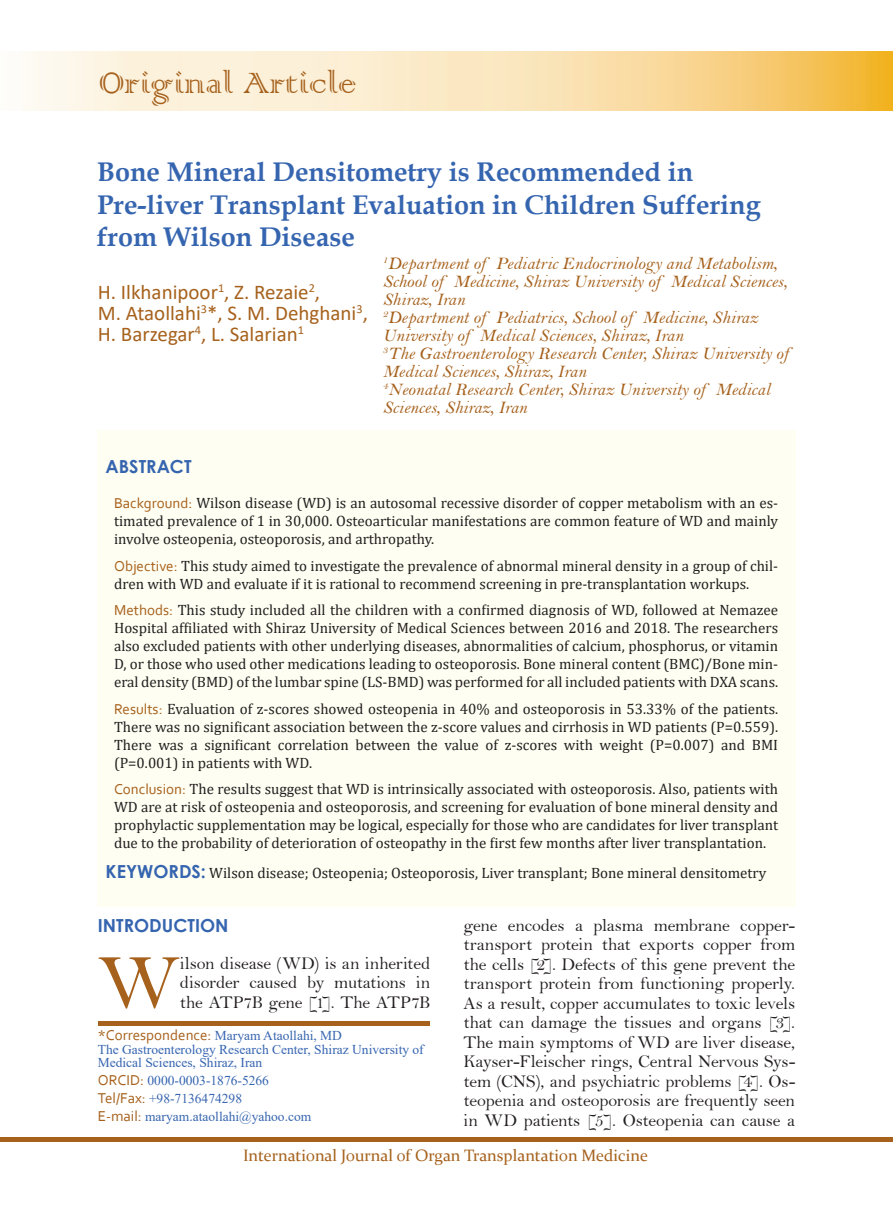
<style>
.page{position:relative;width:893px;height:1212px;background:#fff}
.page>*{position:absolute;margin:0;border:0;box-sizing:border-box;transform-origin:0 0}
.Body_first_Para{font:79.65px "Bell";color:#a6611c}
.Type_of_Article{font:39px "Colonna";color:#a6611c}
.t1{font:700 27px/32.4px "Book Antiqua";color:#3665b0}
.Authors{font:21px/21px "Calibri";color:#a6611c}
.Body_first_Para-2{font:18px/19.5px "Bell";letter-spacing:-.01em;color:#231f20;text-align:justify}
.Affiliation{font:18px/18px "Bell MT Italic";color:#a6611c}
.Heading{font:700 18px "Century Gothic";color:#3665b0}
.t2{font:16.5px "Constantia";color:#a6611c}
.Abstract{font:15px/18px "Cambria";color:#231f20;text-align:justify}
.Key_word{font:15px "Cambria";color:#231f20}
.Corespondence{font:13.5px/13.5px "Times New Roman";color:#3665b0}
.Corespondence-2{font:13.5px "Times New Roman";color:#3965af}
.s1{font-family:"Corbel";color:#a6611c}
.s2{font-family:"Century Gothic";font-weight:700;font-size:18px;color:#3665b0}
.s3{font-family:"Corbel";font-size:15px;color:#a6611c}
</style>
<div class="page">
<div style="left:0;top:1137px;width:893px;height:5px;background:#a6611c"></div>
<img style="left:31px;top:52px;width:862px;height:59px">
<div style="left:97px;top:431px;width:698px;height:476px;background:#fffef2"></div>
<hr style="left:98px;top:1021px;width:331px;height:4px;background:#a6611c">
<p class="Type_of_Article" style="left:99px;top:57px;width:259px">Original Article</p>
<p class="t1" style="left:97px;top:156px;width:665px">Bone Mineral Densitometry is Recommended in<br>Pre-liver Transplant Evaluation in Children Suffering from Wilson Disease</p>
<p class="Authors" style="left:98px;top:281px;width:272px">H. Ilkhanipoor<sup>1</sup>, Z. Rezaie<sup>2</sup>,<br>M. Ataollahi<sup>3</sup>*, S. M. Dehghani<sup>3</sup>,<br>H. Barzegar<sup>4</sup>, L. Salarian<sup>1</sup></p>
<p class="Affiliation" style="left:383px;top:254px;width:407px"><sup>1</sup>Department of Pediatric Endocrinology and Metabolism, School of Medicine, Shiraz University of Medical Sciences, Shiraz, Iran<br><sup>2</sup>Department of Pediatrics, School of Medicine, Shiraz University of Medical Sciences, Shiraz, Iran<br><sup>3</sup>The Gastroenterology Research Center, Shiraz University of Medical Sciences, Shiraz, Iran<br><sup>4</sup>Neonatal Research Center, Shiraz University of Medical Sciences, Shiraz, Iran</p>
<p class="Heading" style="left:106px;top:453px;width:88px">ABSTRACT</p>
<p class="Abstract" style="left:114px;top:494px;width:666px"><span class="s1">Background:</span> Wilson disease (WD) is an autosomal recessive disorder of copper metabolism with an es&shy;timated prevalence of 1 in 30,000. Osteoarticular manifestations are common feature of WD and mainly involve osteopenia, osteoporosis, and arthropathy.</p>
<p class="Abstract" style="left:114px;top:556px;width:666px"><span class="s1">Objective:</span> This study aimed to investigate the prevalence of abnormal mineral density in a group of chil&shy;dren with WD and evaluate if it is rational to recommend screening in pre-transplantation workups.</p>
<p class="Abstract" style="left:114px;top:601px;width:666px"><span class="s1">Methods:</span> This study included all the children with a confirmed diagnosis of WD, followed at Nemazee Hospital affiliated with Shiraz University of Medical Sciences between 2016 and 2018. The researchers also excluded patients with other underlying diseases, abnormalities of calcium, phosphorus, or vitamin D, or those who used other medications leading to osteoporosis. Bone mineral content (BMC)/Bone min&shy;eral density (BMD) of the lumbar spine (LS-BMD) was performed for all included patients with DXA scans.</p>
<p class="Abstract" style="left:114px;top:699px;width:666px"><span class="s1">Results:</span> Evaluation of z-scores showed osteopenia in 40% and osteoporosis in 53.33% of the patients.<br>There was no significant association between the z-score values and cirrhosis in WD patients (P=0.559).<br>There was a significant correlation between the value of z-scores with weight (P=0.007) and BMI (P=0.001) in patients with WD.</p>
<p class="Abstract" style="left:114px;top:780px;width:666px"><span class="s1">Conclusion:</span> The results suggest that WD is intrinsically associated with osteoporosis. Also, patients with WD are at risk of osteopenia and osteoporosis, and screening for evaluation of bone mineral density and prophylactic supplementation may be logical, especially for those who are candidates for liver transplant due to the probability of deterioration of osteopathy in the first few months after liver transplantation.</p>
<p class="Key_word" style="left:106px;top:864px;width:662px"><span class="s2">KEYWORDS:</span> Wilson disease; Osteopenia; Osteoporosis, Liver transplant; Bone mineral densitometry</p>
<p class="Heading" style="left:98px;top:912px;width:129px">INTRODUCTION</p>
<p class="Body_first_Para" style="left:98px;top:935px;width:84px">W</p>
<p class="Body_first_Para-2" style="left:180px;top:953px;width:252px">ilson disease (WD) is an inherited disorder caused by mutations in the ATP7B gene [1]. The ATP7B</p>
<p class="Corespondence" style="left:98px;top:1028px;width:327px"><span class="s3">*Correspondence:</span> Maryam Ataollahi, MD<br>The Gastroenterology Research Center, Shiraz University of<br>Medical Sciences, Shiraz, Iran</p>
<p class="Corespondence" style="left:98px;top:1073px;width:173px"><span class="s3">ORCID:</span> 0000-0003-1876-5266</p>
<p class="Corespondence-2" style="left:98px;top:1089px;width:146px"><span class="s3">Tel/Fax:</span> +98-7136474298</p>
<p class="Corespondence" style="left:98px;top:1109px;width:215px"><span class="s3">E-mail:</span> maryam.ataollahi@yahoo.com</p>
<p class="Body_first_Para-2" style="left:463px;top:915px;width:333px">gene encodes a plasma membrane copper&shy;transport protein that exports copper from the cells [2]. Defects of this gene prevent the transport protein from functioning properly.<br>As a result, copper accumulates to toxic levels that can damage the tissues and organs [3].<br>The main symptoms of WD are liver disease, Kayser-Fleischer rings, Central Nervous Sys&shy;tem (CNS), and psychiatric problems [4]. Os&shy;teopenia and osteoporosis are frequently seen in WD patients [5]. Osteopenia can cause a</p>
<p class="t2" style="left:243px;top:1144px;width:406px">International Journal of Organ Transplantation Medicine</p>
</div>
